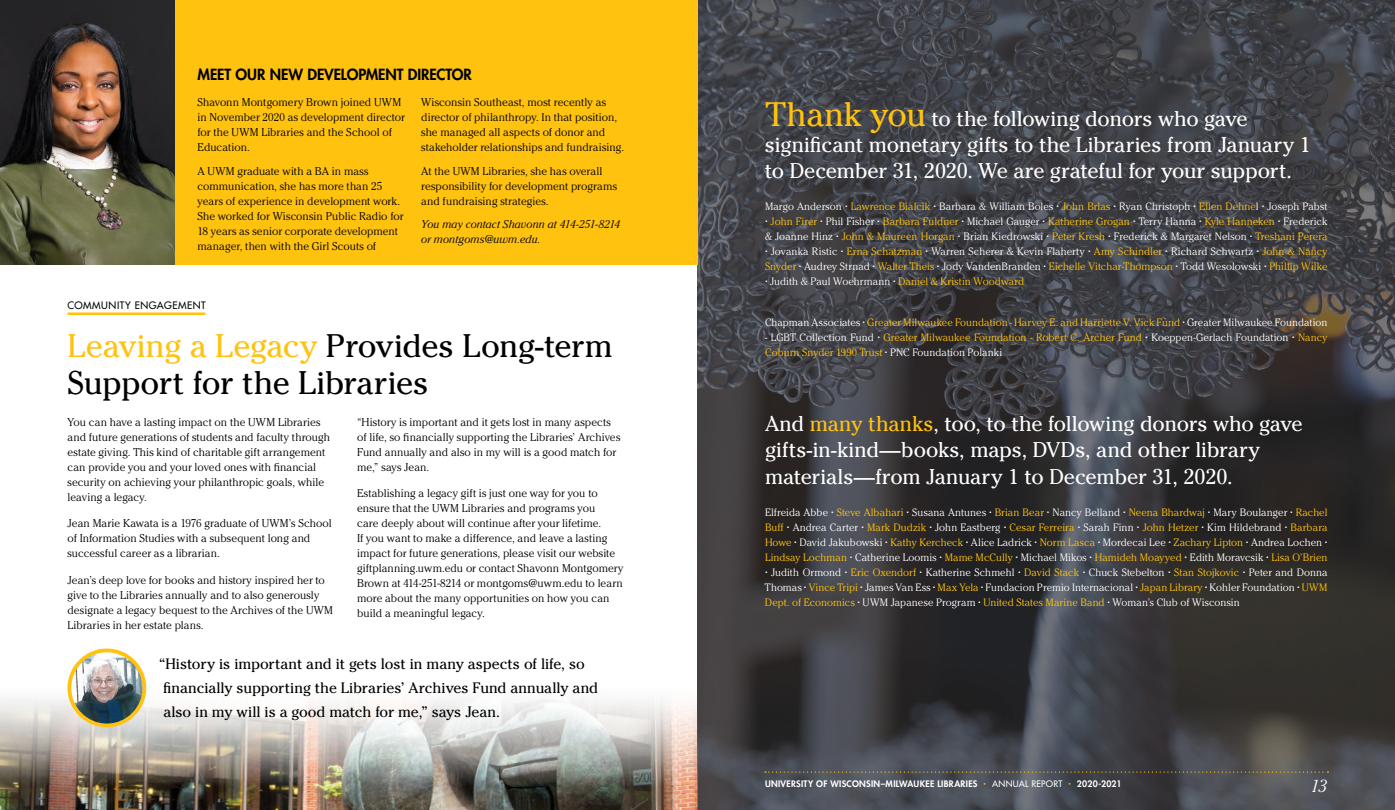
<style>
.page{position:relative;width:1395px;height:810px;background:#fff}
.page>*{position:absolute;margin:0;border:0;box-sizing:border-box;transform-origin:0 0}
.t1{font:32.5px/37.5px "Cheltenham Std";letter-spacing:-.01em;color:#000}
.t2{font:21.25px/26.2px "Cheltenham Std";letter-spacing:-.01em;color:#fff}
.t3{font:italic 300 17.5px "Cheltenham Std";color:#fff}
.t4{font:15px/23.8px "Cheltenham Std";letter-spacing:-.005em;color:#000}
.t5{font:800 15px "Futura Std";letter-spacing:-.005em;color:#000}
.t6{font:300 11.25px/15px "Cheltenham Std";color:#000}
.t7{font:italic 300 11.25px/15px "Cheltenham Std";letter-spacing:.005em;color:#000}
.t8{font:300 10.62px/15px "Cheltenham Std";letter-spacing:.005em;color:#fff}
.t9{font:300 10.62px/15px "Cheltenham Std";color:#ffc20e}
.t10{font:500 10px "Futura Std";letter-spacing:.05em;color:#000}
.t11{font:800 8.75px "Futura Std";letter-spacing:.035em;color:#fff}
.t12{font:500 8.75px "Futura Std";letter-spacing:.035em;color:#fff}
.s1{color:#ffc20e}
.s2{font-size:33.75px;color:#ffc20e}
.s3{color:#fff}
</style>
<div class="page">
<img style="left:698px;top:0;width:697px;height:810px">
<img style="left:0;top:683px;width:698px;height:127px">
<div style="left:0;top:0;width:698px;height:265px;background:#ffc20e"></div>
<hr style="left:68px;top:312px;width:137px;height:3px;background:#ffc20e">
<img style="left:69px;top:650px;width:75px;height:75px;border-radius:38px">
<div style="left:68px;top:649px;width:78px;height:78px;border:4px solid #ffc20e;border-radius:50%"></div>
<img style="left:0;top:0;width:175px;height:265px">
<svg style="left:765px;top:772px;width:564px;height:1px"></svg>
<h3 class="t5" style="left:198px;top:65px;width:276px">MEET OUR NEW DEVELOPMENT DIRECTOR</h3>
<p class="t6" style="left:198px;top:95px;width:209px">Shavonn Montgomery Brown joined UWM in November 2020 as development director for the UWM Libraries and the School of<br>Education.</p>
<p class="t6" style="left:198px;top:163px;width:208px">A UWM graduate with a BA in mass communication, she has more than 25 years of experience in development work.<br>She worked for Wisconsin Public Radio for 18 years as senior corporate development manager, then with the Girl Scouts of</p>
<p class="t6" style="left:421px;top:95px;width:204px">Wisconsin Southeast, most recently as director of philanthropy. In that position, she managed all aspects of donor and stakeholder relationships and fundraising.</p>
<p class="t6" style="left:421px;top:163px;width:197px">At the UWM Libraries, she has overall responsibility for development programs and fundraising strategies.</p>
<p class="t7" style="left:421px;top:217px;width:201px">You may contact Shavonn at 414-251-8214 or montgoms@uwm.edu.</p>
<p class="t10" style="left:68px;top:299px;width:140px">COMMUNITY ENGAGEMENT</p>
<h1 class="t1" style="left:68px;top:327px;width:547px"><span class="s1">Leaving a Legacy</span> Provides Long-term<br>Support for the Libraries</h1>
<p class="t6" style="left:68px;top:415px;width:264px">You can have a lasting impact on the UWM Libraries and future generations of students and faculty through estate giving. This kind of charitable gift arrangement can provide you and your loved ones with financial security on achieving your philanthropic goals, while leaving a legacy.</p>
<p class="t6" style="left:68px;top:516px;width:266px">Jean Marie Kawata is a 1976 graduate of UWM’s School of Information Studies with a subsequent long and successful career as a librarian.</p>
<p class="t6" style="left:68px;top:572px;width:267px">Jean’s deep love for books and history inspired her to give to the Libraries annually and to also generously designate a legacy bequest to the Archives of the UWM Libraries in her estate plans.</p>
<p class="t6" style="left:357px;top:415px;width:265px">“History is important and it gets lost in many aspects of life, so financially supporting the Libraries’ Archives Fund annually and also in my will is a good match for me,” says Jean.</p>
<p class="t6" style="left:357px;top:486px;width:268px">Establishing a legacy gift is just one way for you to ensure that the UWM Libraries and programs you<br>care deeply about will continue after your lifetime.<br>If you want to make a difference, and leave a lasting impact for future generations, please visit our website giftplanning.uwm.edu or contact Shavonn Montgomery Brown at 414-251-8214 or montgoms@uwm.edu to learn more about the many opportunities on how you can build a meaningful legacy.</p>
<h3 class="t4" style="left:159px;top:652px;width:441px">“History is important and it gets lost in many aspects of life, so financially supporting the Libraries’ Archives Fund annually and also in my will is a good match for me,” says Jean.</h3>
<h2 class="t2" style="left:765px;top:105px;width:547px"><span class="s2">Thank you</span> to the following donors who gave significant monetary gifts to the Libraries from January 1 to December 31, 2020. We are grateful for your support.</h2>
<p class="t8" style="left:765px;top:199px;width:564px">Margo Anderson • <span class="s1">Lawrence Bialcik</span> • Barbara &amp; William Boles • <span class="s1">John Brlas</span> • Ryan Christoph • <span class="s1">Ellen Dehne</span>l • Joseph Pabst</p>
<p class="t8" style="left:765px;top:214px;width:564px">• <span class="s1">John Firer</span> • Phil Fisher • <span class="s1">Barbara Fuldner</span> • Michael Gauger • <span class="s1">Katherine Grogan</span> • Terry Hanna • <span class="s1">Kyle Hanneken</span> • Frederick &amp; Joanne Hinz • <span class="s1">John &amp; Maureen Horgan</span> • Brian Kiedrowski • <span class="s1">Peter Kresh</span> • Frederick &amp; Margaret Nelson • <span class="s1">Treshani Perera</span></p>
<p class="t8" style="left:765px;top:244px;width:564px">• Jovanka Ristic • <span class="s1">Erna Schatzman</span> • Warren Scherer &amp; Kevin Flaherty • <span class="s1">Amy Schindler</span> • Richard Schwartz • <span class="s1">John &amp; Nancy<br>Snyder</span> • Audrey Strnad • <span class="s1">Walter Theis</span> • Jody VandenBranden • <span class="s1">Eichelle Vitchar-Thompson</span> • Todd Wesolowski • <span class="s1">Phillip Wilke</span></p>
<p class="t8" style="left:765px;top:274px;width:261px">• Judith &amp; Paul Woehrmann • <span class="s1">Daniel &amp; Kristin Woodward</span></p>
<p class="t9" style="left:765px;top:315px;width:564px"><span class="s3">Chapman Associates •</span> Greater Milwaukee Foundation - Harvey E. and Harriette V. Vick Fund <span class="s3">• Greater Milwaukee Foundation</span></p>
<p class="t9" style="left:765px;top:330px;width:564px"><span class="s3">- LGBT Collection Fund •</span> Greater Milwaukee Foundation - Robert C. Archer Fund <span class="s3">• Koeppen-Gerlach Foundation •</span> Nancy<br>Coburn Snyder 1990 Trust <span class="s3">• PNC Foundation Polanki</span></p>
<h2 class="t2" style="left:765px;top:411px;width:539px">And <span class="s1">many thanks</span>, too, to the following donors who gave gifts-in-kind—books, maps, DVDs, and other library materials—from January 1 to December 31, 2020.</h2>
<p class="t8" style="left:765px;top:504px;width:564px;text-align:justify">Elfreida Abbe • <span class="s1">Steve Albahari</span> • Susana Antunes • <span class="s1">Brian Bear</span> • Nancy Belland • <span class="s1">Neena Bhardwaj</span> • Mary Boulanger • <span class="s1">Rachel Buff</span> • Andrea Carter • <span class="s1">Mark Dudzik</span> • John Eastberg • <span class="s1">Cesar Ferreira</span> • Sarah Finn • <span class="s1">John Hetzer</span> • Kim Hildebrand • <span class="s1">Barbara Howe</span> • David Jakubowski • <span class="s1">Kathy Kercheck</span> • Alice Ladrick • <span class="s1">Norm Lasca</span> • Mordecai Lee • <span class="s1">Zachary Lipton</span> • Andrea Lochen • <span class="s1">Lindsay Lochman</span> • Catherine Loomis • <span class="s1">Mame McCully</span> • Michael Mikos • <span class="s1">Hamideh Moayyed</span> • Edith Moravcsik • <span class="s1">Lisa O’Brien</span></p>
<p class="t8" style="left:765px;top:564px;width:564px;text-align:justify">• Judith Ormond • <span class="s1">Eric Oxendorf</span> • Katherine Schmehl • <span class="s1">David Stack</span> • Chuck Stebelton • <span class="s1">Stan Stojkovic</span> • Peter and Donna Thomas • <span class="s1">Vince Tripi</span> • James Van Ess • <span class="s1">Max Yela</span> • Fundacion Premio Internacional • <span class="s1">Japan Library</span> • Kohler Foundation • <span class="s1">UWM Dept. of Economics</span> • UWM Japanese Program • <span class="s1">United States Marine Band</span> • Woman’s Club of Wisconsin</p>
<p class="t11" style="left:765px;top:779px;width:214px">UNIVERSITY OF WISCONSIN–MILWAUKEE LIBRARIES</p>
<p class="t12" style="left:992px;top:779px;width:72px">ANNUAL REPORT</p>
<p class="t11" style="left:1077px;top:779px;width:46px">2020-2021</p>
<h3 class="t3" style="left:1311px;top:776px;width:18px">13</h3>
</div>
